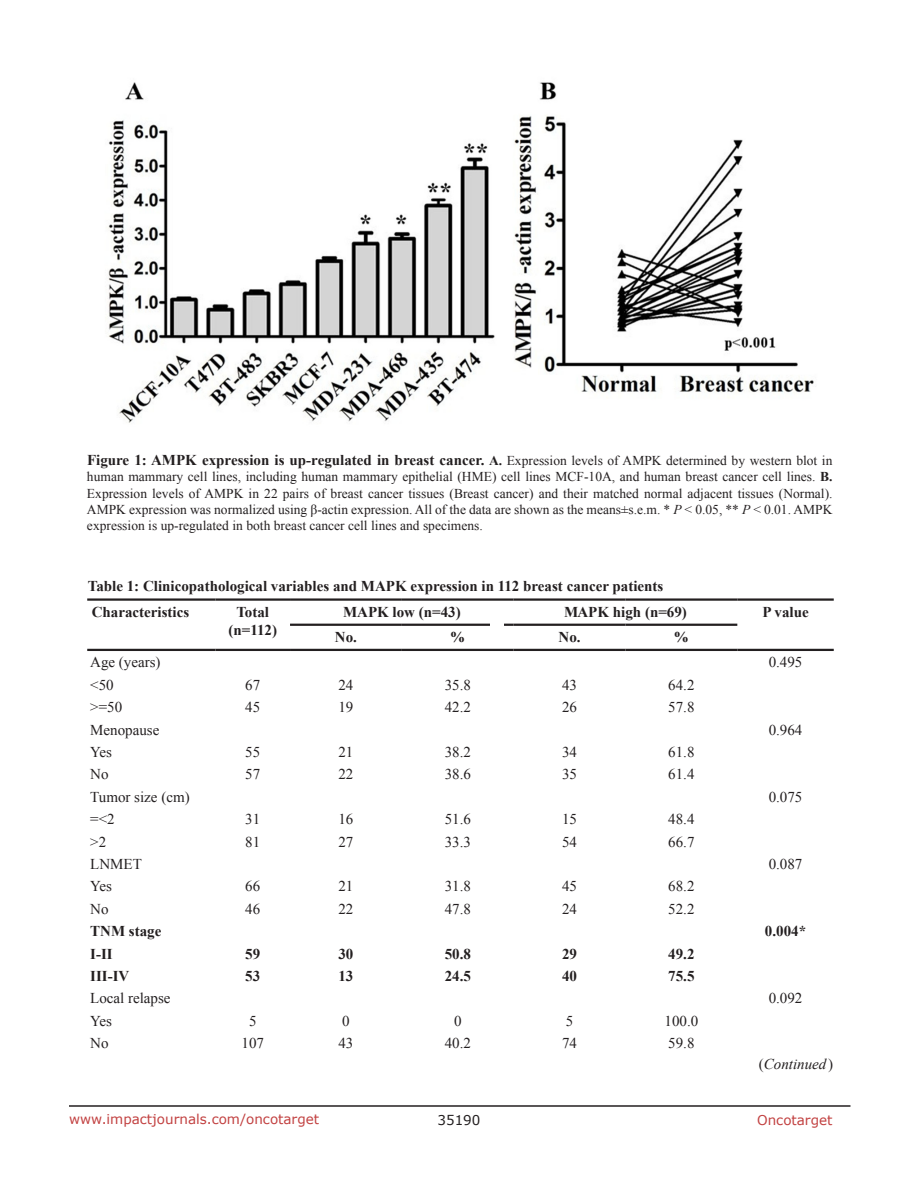
<style>
.page{position:relative;width:918px;height:1188px;background:#fff}
.page>*{position:absolute;margin:0;border:0;box-sizing:border-box;transform-origin:0 0}
.t1{font:700 15px/26.2px "Times New Roman";color:#231f20}
.t2{font:15px "Times New Roman";color:#231f20}
.t3{font:italic 15px "Times New Roman";color:#231f20}
.t4{font:13.5px/16.2px "Times New Roman";color:#231f20;text-align:justify}
.t5{font:13.5px "Verdana";color:#c24141}
.t6{font:13.5px "Verdana";color:#231f20}
.s1{font-size:13.5px}
.s2{font-weight:400;font-size:13.5px}
.s3{font-weight:700}
.s4{font-style:italic}
.s5{font-style:normal}
</style>
<div class="page">
<hr style="left:69px;top:1105px;width:781px;height:2px;background:#231f20">
<img style="left:108px;top:82px;width:706px;height:341px">
<svg style="left:87px;top:623px;width:747px;height:26px"></svg>
<hr style="left:87px;top:598px;width:128px;height:3px;background:#231f20">
<hr style="left:215px;top:598px;width:75px;height:3px;background:#231f20">
<hr style="left:290px;top:598px;width:112px;height:3px;background:#231f20">
<hr style="left:402px;top:598px;width:112px;height:3px;background:#231f20">
<hr style="left:514px;top:598px;width:112px;height:3px;background:#231f20">
<hr style="left:626px;top:598px;width:111px;height:3px;background:#231f20">
<hr style="left:737px;top:598px;width:97px;height:3px;background:#231f20">
<hr style="left:290px;top:624px;width:112px;height:2px;background:#231f20">
<hr style="left:402px;top:624px;width:112px;height:2px;background:#231f20">
<hr style="left:514px;top:624px;width:112px;height:2px;background:#231f20">
<hr style="left:626px;top:624px;width:111px;height:2px;background:#231f20">
<hr style="left:87px;top:649px;width:128px;height:2px;background:#231f20">
<hr style="left:215px;top:649px;width:75px;height:2px;background:#231f20">
<hr style="left:290px;top:649px;width:112px;height:2px;background:#231f20">
<hr style="left:402px;top:649px;width:112px;height:2px;background:#231f20">
<hr style="left:514px;top:649px;width:112px;height:2px;background:#231f20">
<hr style="left:626px;top:649px;width:111px;height:2px;background:#231f20">
<hr style="left:737px;top:649px;width:97px;height:2px;background:#231f20">
<div style="left:490px;top:613px;width:14px;height:21px;background:#fff"></div>
<p class="t1" style="left:87px;top:447px;width:747px">Figure 1: AMPK expression is up-regulated in breast cancer. <span class="s1">A.</span> <span class="s2">Expression levels of AMPK determined by western blot in</span></p>
<p class="t4" style="left:87px;top:469px;width:747px">human mammary cell lines, including human mammary epithelial (HME) cell lines MCF-10A, and human breast cancer cell lines. <span class="s3">B.<br></span>Expression levels of AMPK in 22 pairs of breast cancer tissues (Breast cancer) and their matched normal adjacent tissues (Normal).<br>AMPK expression was normalized using β-actin expression. All of the data are shown as the means±s.e.m. * <span class="s4">P</span> &lt; 0.05, ** <span class="s4">P</span> &lt; 0.01. AMPK expression is up-regulated in both breast cancer cell lines and specimens.</p>
<p class="t1" style="left:88px;top:572px;width:577px">Table 1: Clinicopathological variables and MAPK expression in 112 breast cancer patients<br>Characteristics</p>
<p class="t1" style="left:228px;top:603px;width:50px;line-height:18px;text-align:center">Total (n=112)</p>
<p class="t1" style="left:343px;top:599px;width:119px">MAPK low (n=43)</p>
<p class="t1" style="left:564px;top:599px;width:124px">MAPK high (n=69)</p>
<p class="t1" style="left:762px;top:599px;width:48px">P value</p>
<p class="t1" style="left:335px;top:624px;width:24px">No.</p>
<p class="t1" style="left:450px;top:624px;width:16px">%</p>
<p class="t1" style="left:559px;top:624px;width:24px">No.</p>
<p class="t1" style="left:674px;top:624px;width:16px">%</p>
<p class="t2" style="left:90px;top:652px;width:72px">Age (years)</p>
<p class="t2" style="left:769px;top:652px;width:35px">0.495</p>
<p class="t2" style="left:90px;top:675px;width:25px">&lt;50</p>
<p class="t2" style="left:245px;top:675px;width:16px">67</p>
<p class="t2" style="left:338px;top:675px;width:16px">24</p>
<p class="t2" style="left:445px;top:675px;width:28px">35.8</p>
<p class="t2" style="left:562px;top:675px;width:16px">43</p>
<p class="t2" style="left:668px;top:675px;width:28px">64.2</p>
<p class="t2" style="left:90px;top:697px;width:33px">&gt;=50</p>
<p class="t2" style="left:245px;top:697px;width:16px">45</p>
<p class="t2" style="left:338px;top:697px;width:16px">19</p>
<p class="t2" style="left:445px;top:697px;width:28px">42.2</p>
<p class="t2" style="left:562px;top:697px;width:16px">26</p>
<p class="t2" style="left:668px;top:697px;width:28px">57.8</p>
<p class="t2" style="left:90px;top:719px;width:71px">Menopause</p>
<p class="t2" style="left:769px;top:719px;width:35px">0.964</p>
<p class="t2" style="left:90px;top:742px;width:23px">Yes</p>
<p class="t2" style="left:245px;top:742px;width:16px">55</p>
<p class="t2" style="left:338px;top:742px;width:16px">21</p>
<p class="t2" style="left:445px;top:742px;width:28px">38.2</p>
<p class="t2" style="left:562px;top:742px;width:16px">34</p>
<p class="t2" style="left:668px;top:742px;width:28px">61.8</p>
<p class="t2" style="left:90px;top:764px;width:20px">No</p>
<p class="t2" style="left:245px;top:764px;width:16px">57</p>
<p class="t2" style="left:338px;top:764px;width:16px">22</p>
<p class="t2" style="left:445px;top:764px;width:28px">38.6</p>
<p class="t2" style="left:562px;top:764px;width:16px">35</p>
<p class="t2" style="left:668px;top:764px;width:28px">61.4</p>
<p class="t2" style="left:90px;top:787px;width:101px">Tumor size (cm)</p>
<p class="t2" style="left:769px;top:787px;width:35px">0.075</p>
<p class="t2" style="left:90px;top:809px;width:26px">=&lt;2</p>
<p class="t2" style="left:245px;top:809px;width:16px">31</p>
<p class="t2" style="left:338px;top:809px;width:16px">16</p>
<p class="t2" style="left:445px;top:809px;width:28px">51.6</p>
<p class="t2" style="left:562px;top:809px;width:16px">15</p>
<p class="t2" style="left:668px;top:809px;width:28px">48.4</p>
<p class="t2" style="left:90px;top:831px;width:17px">&gt;2</p>
<p class="t2" style="left:245px;top:831px;width:16px">81</p>
<p class="t2" style="left:338px;top:831px;width:16px">27</p>
<p class="t2" style="left:445px;top:831px;width:28px">33.3</p>
<p class="t2" style="left:562px;top:831px;width:16px">54</p>
<p class="t2" style="left:668px;top:831px;width:28px">66.7</p>
<p class="t2" style="left:90px;top:854px;width:53px">LNMET</p>
<p class="t2" style="left:769px;top:854px;width:35px">0.087</p>
<p class="t2" style="left:90px;top:876px;width:23px">Yes</p>
<p class="t2" style="left:245px;top:876px;width:16px">66</p>
<p class="t2" style="left:338px;top:876px;width:16px">21</p>
<p class="t2" style="left:445px;top:876px;width:28px">31.8</p>
<p class="t2" style="left:562px;top:876px;width:16px">45</p>
<p class="t2" style="left:668px;top:876px;width:28px">68.2</p>
<p class="t2" style="left:90px;top:899px;width:20px">No</p>
<p class="t2" style="left:245px;top:899px;width:16px">46</p>
<p class="t2" style="left:338px;top:899px;width:16px">22</p>
<p class="t2" style="left:445px;top:899px;width:28px">47.8</p>
<p class="t2" style="left:562px;top:899px;width:16px">24</p>
<p class="t2" style="left:668px;top:899px;width:28px">52.2</p>
<p class="t1" style="left:90px;top:918px;width:73px">TNM stage</p>
<p class="t1" style="left:765px;top:918px;width:43px">0.004*</p>
<p class="t1" style="left:90px;top:940px;width:24px">I-II</p>
<p class="t1" style="left:245px;top:940px;width:16px">59</p>
<p class="t1" style="left:338px;top:940px;width:16px">30</p>
<p class="t1" style="left:445px;top:940px;width:28px">50.8</p>
<p class="t1" style="left:562px;top:940px;width:16px">29</p>
<p class="t1" style="left:668px;top:940px;width:28px">49.2</p>
<p class="t1" style="left:90px;top:962px;width:41px">III-IV</p>
<p class="t1" style="left:245px;top:962px;width:16px">53</p>
<p class="t1" style="left:338px;top:962px;width:16px">13</p>
<p class="t1" style="left:445px;top:962px;width:28px">24.5</p>
<p class="t1" style="left:562px;top:962px;width:16px">40</p>
<p class="t1" style="left:668px;top:962px;width:28px">75.5</p>
<p class="t2" style="left:90px;top:988px;width:82px">Local relapse</p>
<p class="t2" style="left:769px;top:988px;width:35px">0.092</p>
<p class="t2" style="left:90px;top:1011px;width:23px">Yes</p>
<p class="t2" style="left:249px;top:1011px;width:9px">5</p>
<p class="t2" style="left:342px;top:1011px;width:9px">0</p>
<p class="t2" style="left:454px;top:1011px;width:9px">0</p>
<p class="t2" style="left:566px;top:1011px;width:9px">5</p>
<p class="t2" style="left:665px;top:1011px;width:35px">100.0</p>
<p class="t2" style="left:90px;top:1033px;width:20px">No</p>
<p class="t2" style="left:242px;top:1033px;width:24px">107</p>
<p class="t2" style="left:338px;top:1033px;width:16px">43</p>
<p class="t2" style="left:445px;top:1033px;width:28px">40.2</p>
<p class="t2" style="left:562px;top:1033px;width:16px">74</p>
<p class="t2" style="left:668px;top:1033px;width:28px">59.8</p>
<p class="t3" style="left:759px;top:1053px;width:76px"><span class="s5">(</span>Continued<span class="s5">)</span></p>
<p class="t5" style="left:69px;top:1110px;width:252px">www.impactjournals.com/oncotarget</p>
<p class="t6" style="left:438px;top:1111px;width:44px">35190</p>
<p class="t5" style="left:757px;top:1111px;width:77px">Oncotarget</p>
</div>
